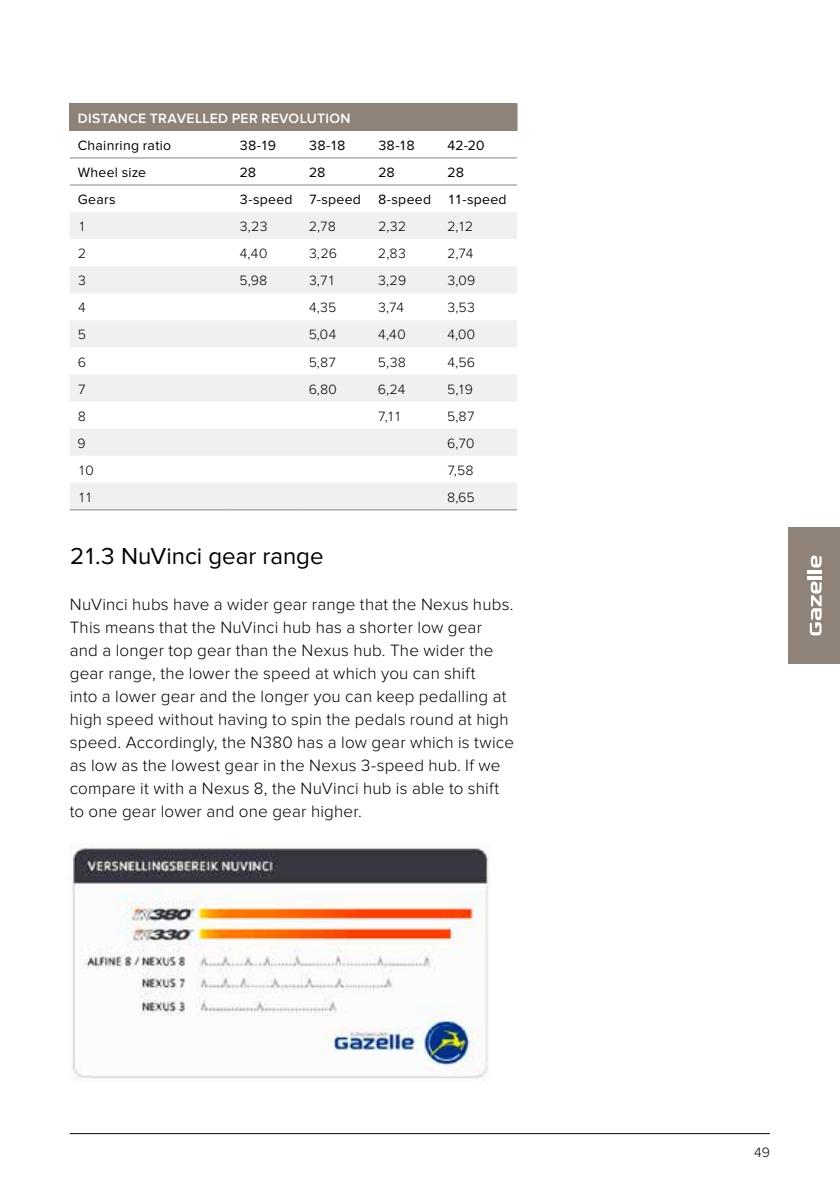
<style>
.page{position:relative;width:840px;height:1191px;background:#fff}
.page>*{position:absolute;margin:0;border:0;box-sizing:border-box;transform-origin:0 0}
.t1{font:24px "Proxima Nova";color:#000}
.t2{font:300 17px/23px "Proxima Nova";letter-spacing:.01em;color:#000}
.t3{font:300 14px "Proxima Nova";letter-spacing:.005em;color:#000}
.t4{font:14px "Proxima Nova";letter-spacing:.02em;color:#000}
.t5{font:600 14px "Proxima Nova";letter-spacing:.025em;color:#fff}
</style>
<div class="page">
<div style="left:788px;top:527px;width:51px;height:136px;background:#8e8279"></div>
<svg style="left:810px;top:555px;width:11px;height:12px"></svg>
<hr style="left:806px;top:576px;width:15px;height:3px;background:#fff">
<svg style="left:809px;top:581px;width:12px;height:54px"></svg>
<hr style="left:806px;top:570px;width:15px;height:3px;background:#fff">
<hr style="left:70px;top:1133px;width:699px;height:1px;background:#000">
<div style="left:70px;top:104px;width:446px;height:27px;background:#8e8279"></div>
<svg style="left:70px;top:212px;width:446px;height:297px;fill:#f2f0ef"></svg>
<hr style="left:70px;top:103px;width:161px;height:1px;background:#8e8279">
<hr style="left:231px;top:103px;width:69px;height:1px;background:#8e8279">
<hr style="left:300px;top:103px;width:70px;height:1px;background:#8e8279">
<hr style="left:370px;top:103px;width:69px;height:1px;background:#8e8279">
<hr style="left:439px;top:103px;width:78px;height:1px;background:#8e8279">
<svg style="left:516px;top:104px;width:1px;height:27px"></svg>
<hr style="left:70px;top:509px;width:161px;height:1px;background:#8e8279">
<hr style="left:231px;top:509px;width:69px;height:1px;background:#8e8279">
<hr style="left:300px;top:509px;width:70px;height:1px;background:#8e8279">
<hr style="left:370px;top:509px;width:69px;height:1px;background:#8e8279">
<hr style="left:439px;top:509px;width:77px;height:1px;background:#8e8279">
<hr style="left:70px;top:158px;width:161px;height:1px;background:#8e8279">
<hr style="left:231px;top:158px;width:69px;height:1px;background:#8e8279">
<hr style="left:300px;top:158px;width:70px;height:1px;background:#8e8279">
<hr style="left:370px;top:158px;width:69px;height:1px;background:#8e8279">
<hr style="left:439px;top:158px;width:77px;height:1px;background:#8e8279">
<hr style="left:70px;top:185px;width:161px;height:1px;background:#8e8279">
<hr style="left:231px;top:185px;width:69px;height:1px;background:#8e8279">
<hr style="left:300px;top:185px;width:70px;height:1px;background:#8e8279">
<hr style="left:370px;top:185px;width:69px;height:1px;background:#8e8279">
<hr style="left:439px;top:185px;width:77px;height:1px;background:#8e8279">
<img style="left:70px;top:843px;width:419px;height:238px">
<p class="t5" style="left:78px;top:110px;width:274px">DISTANCE TRAVELLED PER REVOLUTION</p>
<p class="t4" style="left:78px;top:137px;width:95px">Chainring ratio</p>
<p class="t4" style="left:239px;top:137px;width:38px">38-19</p>
<p class="t4" style="left:308px;top:137px;width:38px">38-18</p>
<p class="t4" style="left:378px;top:137px;width:38px">38-18</p>
<p class="t4" style="left:447px;top:137px;width:39px">42-20</p>
<p class="t4" style="left:78px;top:164px;width:70px">Wheel size</p>
<p class="t4" style="left:239px;top:164px;width:18px">28</p>
<p class="t4" style="left:308px;top:164px;width:18px">28</p>
<p class="t4" style="left:378px;top:164px;width:18px">28</p>
<p class="t4" style="left:447px;top:164px;width:18px">28</p>
<p class="t4" style="left:78px;top:191px;width:39px">Gears</p>
<p class="t4" style="left:239px;top:191px;width:268px">3-speed 7-speed 8-speed 11-speed</p>
<p class="t3" style="left:78px;top:218px;width:10px">1</p>
<p class="t3" style="left:239px;top:218px;width:30px">3,23</p>
<p class="t3" style="left:308px;top:218px;width:29px">2,78</p>
<p class="t3" style="left:378px;top:218px;width:30px">2,32</p>
<p class="t3" style="left:447px;top:218px;width:27px">2,12</p>
<p class="t3" style="left:78px;top:245px;width:10px">2</p>
<p class="t3" style="left:239px;top:245px;width:29px">4,40</p>
<p class="t3" style="left:308px;top:245px;width:30px">3,26</p>
<p class="t3" style="left:378px;top:245px;width:30px">2,83</p>
<p class="t3" style="left:447px;top:245px;width:28px">2,74</p>
<p class="t3" style="left:78px;top:272px;width:10px">3</p>
<p class="t3" style="left:239px;top:272px;width:29px">5,98</p>
<p class="t3" style="left:308px;top:272px;width:28px">3,71</p>
<p class="t3" style="left:378px;top:272px;width:30px">3,29</p>
<p class="t3" style="left:447px;top:272px;width:30px">3,09</p>
<p class="t3" style="left:78px;top:300px;width:10px">4</p>
<p class="t3" style="left:308px;top:300px;width:29px">4,35</p>
<p class="t3" style="left:378px;top:300px;width:28px">3,74</p>
<p class="t3" style="left:447px;top:300px;width:29px">3,53</p>
<p class="t3" style="left:78px;top:327px;width:10px">5</p>
<p class="t3" style="left:308px;top:327px;width:30px">5,04</p>
<p class="t3" style="left:378px;top:327px;width:29px">4,40</p>
<p class="t3" style="left:447px;top:327px;width:29px">4,00</p>
<p class="t3" style="left:78px;top:354px;width:10px">6</p>
<p class="t3" style="left:308px;top:354px;width:29px">5,87</p>
<p class="t3" style="left:378px;top:354px;width:30px">5,38</p>
<p class="t3" style="left:447px;top:354px;width:29px">4,56</p>
<p class="t3" style="left:78px;top:381px;width:10px">7</p>
<p class="t3" style="left:308px;top:381px;width:30px">6,80</p>
<p class="t3" style="left:378px;top:381px;width:29px">6,24</p>
<p class="t3" style="left:447px;top:381px;width:27px">5,19</p>
<p class="t3" style="left:78px;top:408px;width:10px">8</p>
<p class="t3" style="left:377px;top:408px;width:25px">7,11</p>
<p class="t3" style="left:447px;top:408px;width:29px">5,87</p>
<p class="t3" style="left:78px;top:435px;width:10px">9</p>
<p class="t3" style="left:447px;top:435px;width:29px">6,70</p>
<p class="t3" style="left:78px;top:462px;width:17px">10</p>
<p class="t3" style="left:447px;top:462px;width:28px">7,58</p>
<p class="t3" style="left:78px;top:489px;width:17px">11</p>
<p class="t3" style="left:447px;top:489px;width:29px">8,65</p>
<h1 class="t1" style="left:70px;top:542px;width:255px">21.3 NuVinci gear range</h1>
<p class="t2" style="left:70px;top:593px;width:445px">NuVinci hubs have a wider gear range that the Nexus hubs.<br>This means that the NuVinci hub has a shorter low gear and a longer top gear than the Nexus hub. The wider the gear range, the lower the speed at which you can shift<br>into a lower gear and the longer you can keep pedalling at high speed without having to spin the pedals round at high speed. Accordingly, the N380 has a low gear which is twice as low as the lowest gear in the Nexus 3-speed hub. If we compare it with a Nexus 8, the NuVinci hub is able to shift to one gear lower and one gear higher.</p>
<p class="t3" style="left:753px;top:1144px;width:18px">49</p>
</div>
